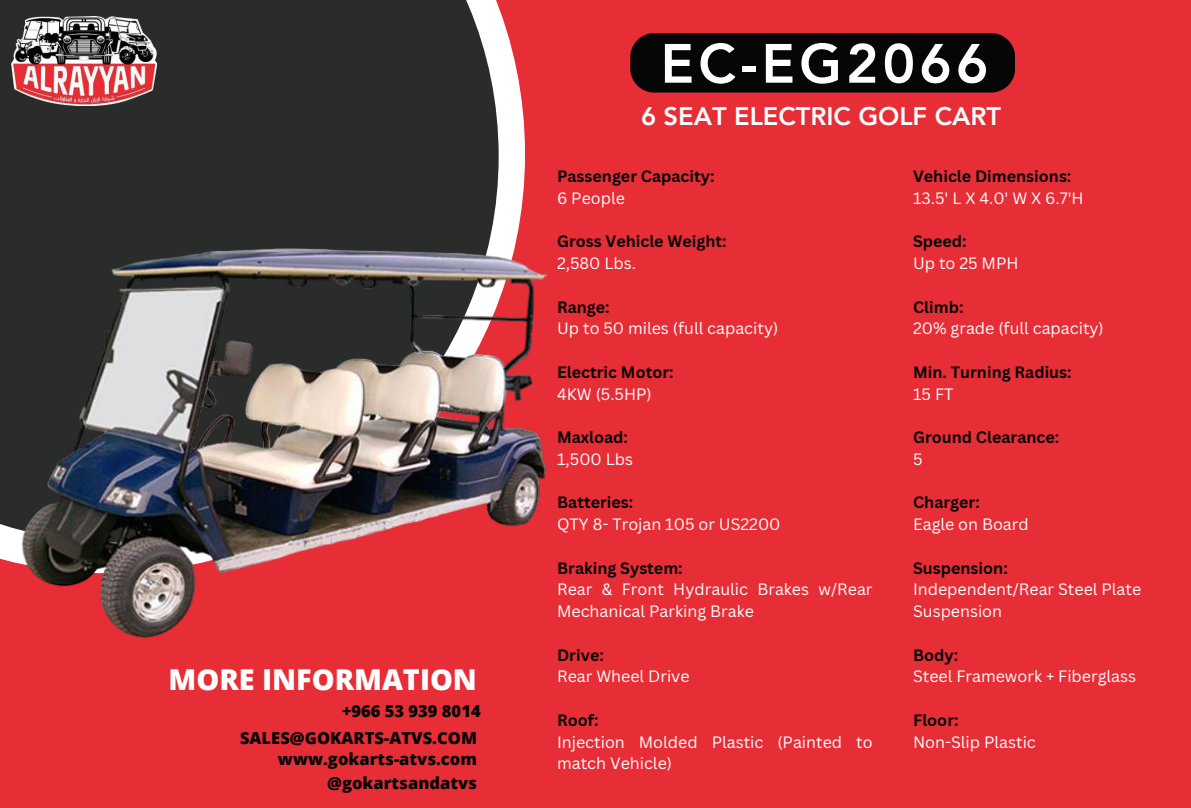
<style>
.page{position:relative;width:1191px;height:808px;background:#e72d36}
.page>*{position:absolute;margin:0;border:0;box-sizing:border-box;transform-origin:0 0}
.t1{font:800 54.7px "Avenir LT Pro";letter-spacing:.08em;color:#fff}
.t2{font:800 28.8px "Open Sans";color:#fff}
.t3{font:800 25.4px "Avenir LT Pro";color:#fff}
.t4{font:800 16.6px/21px "Open Sans";color:#060606;text-align:right}
.t5{font:16px/21.8px "Canva Sans";color:#fff}
.t6{font:700 16px "Canva Sans";color:#060606}
</style>
<div class="page">
<div style="left:0;top:0;width:499px;height:542px;background:#2a2b2b"></div>
<img style="left:11px;top:16px;width:145px;height:90px">
<div style="left:630px;top:33px;width:385px;height:59px;background:#060606"></div>
<img style="left:0;top:134px;width:547px;height:504px">
<h2 class="t2" style="left:169px;top:657px;width:310px">MORE INFORMATION</h2>
<p class="t4" style="left:342px;top:700px;width:140px">+966 53 939 8014</p>
<p class="t4" style="left:240px;top:726px;width:238px">SALES@GOKARTS-ATVS.COM www.gokarts-atvs.com</p>
<p class="t4" style="left:327px;top:771px;width:151px">@gokartsandatvs</p>
<h1 class="t1" style="left:661px;top:31px;width:329px">EC-EG2066</h1>
<h3 class="t3" style="left:641px;top:101px;width:362px">6 SEAT ELECTRIC GOLF CART</h3>
<p class="t6" style="left:557px;top:167px;width:159px">Passenger Capacity:</p>
<p class="t5" style="left:557px;top:187px;width:69px">6 People</p>
<p class="t6" style="left:557px;top:232px;width:171px">Gross Vehicle Weight:</p>
<p class="t5" style="left:557px;top:252px;width:80px">2,580 Lbs.</p>
<p class="t6" style="left:557px;top:297px;width:54px">Range:</p>
<p class="t5" style="left:557px;top:318px;width:223px">Up to 50 miles (full capacity)</p>
<p class="t6" style="left:557px;top:362px;width:118px">Electric Motor:</p>
<p class="t5" style="left:557px;top:383px;width:96px">4KW (5.5HP)</p>
<p class="t6" style="left:557px;top:428px;width:72px">Maxload:</p>
<p class="t5" style="left:557px;top:448px;width:77px">1,500 Lbs</p>
<p class="t6" style="left:557px;top:493px;width:78px">Batteries:</p>
<p class="t5" style="left:557px;top:513px;width:225px">QTY 8- Trojan 105 or US2200</p>
<p class="t6" style="left:557px;top:558px;width:127px">Braking System:</p>
<p class="t5" style="left:557px;top:579px;width:317px">Rear &amp; Front Hydraulic Brakes w/Rear<br>Mechanical Parking Brake</p>
<p class="t6" style="left:557px;top:645px;width:48px">Drive:</p>
<p class="t5" style="left:557px;top:666px;width:134px">Rear Wheel Drive</p>
<p class="t6" style="left:557px;top:710px;width:43px">Roof:</p>
<p class="t5" style="left:557px;top:731px;width:317px">Injection Molded Plastic (Painted to match Vehicle)</p>
<p class="t6" style="left:913px;top:167px;width:160px">Vehicle Dimensions:</p>
<p class="t5" style="left:913px;top:187px;width:172px">13.5' L X 4.0' W X 6.7'H</p>
<p class="t6" style="left:913px;top:232px;width:55px">Speed:</p>
<p class="t5" style="left:913px;top:252px;width:107px">Up to 25 MPH</p>
<p class="t6" style="left:913px;top:297px;width:52px">Climb:</p>
<p class="t5" style="left:913px;top:318px;width:192px">20% grade (full capacity)</p>
<p class="t6" style="left:913px;top:362px;width:160px">Min. Turning Radius:</p>
<p class="t5" style="left:913px;top:383px;width:42px">15 FT</p>
<p class="t6" style="left:913px;top:428px;width:148px">Ground Clearance:</p>
<p class="t5" style="left:913px;top:448px;width:11px">5</p>
<p class="t6" style="left:913px;top:493px;width:68px">Charger:</p>
<p class="t5" style="left:913px;top:513px;width:117px">Eagle on Board</p>
<p class="t6" style="left:913px;top:558px;width:96px">Suspension:</p>
<p class="t5" style="left:913px;top:579px;width:230px">Independent/Rear Steel Plate<br>Suspension</p>
<p class="t6" style="left:913px;top:645px;width:47px">Body:</p>
<p class="t5" style="left:913px;top:666px;width:225px">Steel Framework + Fiberglass</p>
<p class="t6" style="left:913px;top:710px;width:47px">Floor:</p>
<p class="t5" style="left:913px;top:731px;width:124px">Non-Slip Plastic</p>
</div>
